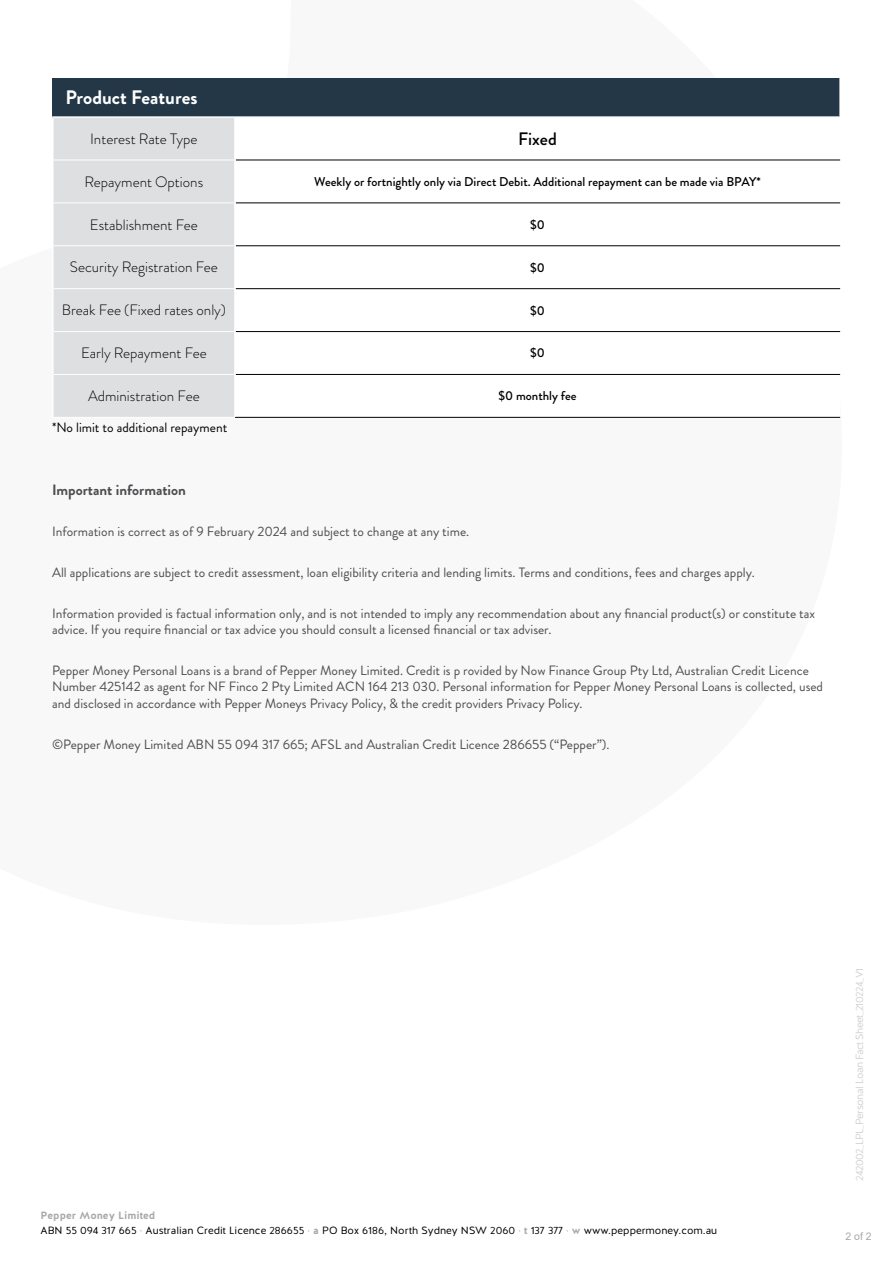
<style>
.page{position:relative;width:893px;height:1263px;background:#fff}
.page>*{position:absolute;margin:0;border:0;box-sizing:border-box;transform-origin:0 0}
.t1{font:700 19.5px "Brandon Grotesque";color:#fff}
.t2{font:500 18px "Brandon Grotesque";color:#000}
.t3{font:300 15px "Brandon Grotesque";color:#000}
.t4{font:700 15px "Brandon Grotesque";color:#4d4d4f}
.t5{font:13.5px/16.2px "Brandon Grotesque";color:#4d4d4f}
.t6{font:13.5px "Brandon Grotesque";color:#000}
.t7{font:500 12.75px "Brandon Grotesque";color:#000}
.t8{font:10.5px/15px "Halis R";color:#000101}
.t9{font:10.5px "Halis R";letter-spacing:-.05em;color:#d1d3d4}
.t10{font:10.5px "Arial";color:#a7a9ac}
.s1{font-weight:700;color:#a7a9ac}
.s2{color:#a7a9ac}
</style>
<div class="page">
<div style="left:53px;top:78px;width:787px;height:39px;background:#233746"></div>
<div style="left:54px;top:118px;width:180px;height:299px;background:#dedfe0"></div>
<svg style="left:236px;top:159px;width:604px;height:258px"></svg>
<hr style="left:236px;top:160px;width:604px;height:1px;background:#000">
<hr style="left:236px;top:203px;width:604px;height:1px;background:#000">
<hr style="left:236px;top:245px;width:604px;height:1px;background:#000">
<hr style="left:236px;top:288px;width:604px;height:1px;background:#000">
<hr style="left:236px;top:331px;width:604px;height:1px;background:#000">
<hr style="left:236px;top:374px;width:604px;height:1px;background:#000">
<hr style="left:235px;top:417px;width:605px;height:1px;background:#000">
<hr style="left:54px;top:160px;width:180px;height:1px;background:#fff">
<hr style="left:54px;top:202px;width:180px;height:1px;background:#fff">
<hr style="left:54px;top:245px;width:180px;height:1px;background:#fff">
<hr style="left:54px;top:288px;width:180px;height:1px;background:#fff">
<hr style="left:54px;top:331px;width:180px;height:1px;background:#fff">
<hr style="left:54px;top:374px;width:180px;height:1px;background:#fff">
<hr style="left:839px;top:78px;width:2px;height:38px;background:#fff">
<hr style="left:52px;top:116px;width:183px;height:2px;background:#fff">
<hr style="left:235px;top:116px;width:606px;height:2px;background:#fff">
<h1 class="t1" style="left:66px;top:84px;width:133px">Product Features</h1>
<p class="t3" style="left:90px;top:128px;width:109px">Interest Rate Type</p>
<h2 class="t2" style="left:518px;top:126px;width:40px">Fixed</h2>
<p class="t3" style="left:85px;top:171px;width:120px">Repayment Options</p>
<p class="t7" style="left:314px;top:173px;width:448px">Weekly or fortnightly only via Direct Debit. Additional repayment can be made via BPAY*</p>
<p class="t3" style="left:90px;top:214px;width:109px">Establishment Fee</p>
<p class="t7" style="left:530px;top:216px;width:16px">$0</p>
<p class="t3" style="left:70px;top:257px;width:149px">Security Registration Fee</p>
<p class="t7" style="left:530px;top:258px;width:16px">$0</p>
<p class="t3" style="left:62px;top:300px;width:166px">Break Fee (Fixed rates only)</p>
<p class="t7" style="left:530px;top:301px;width:16px">$0</p>
<p class="t3" style="left:81px;top:343px;width:127px">Early Repayment Fee</p>
<p class="t7" style="left:530px;top:344px;width:16px">$0</p>
<p class="t3" style="left:88px;top:386px;width:113px">Administration Fee</p>
<p class="t7" style="left:498px;top:387px;width:80px">$0 monthly fee</p>
<p class="t6" style="left:52px;top:418px;width:177px">*No limit to additional repayment</p>
<p class="t4" style="left:52px;top:480px;width:135px">Important information</p>
<p class="t5" style="left:52px;top:524px;width:419px">Information is correct as of 9 February 2024 and subject to change at any time.</p>
<p class="t5" style="left:52px;top:565px;width:704px">All applications are subject to credit assessment, loan eligibility criteria and lending limits. Terms and conditions, fees and charges apply.</p>
<p class="t5" style="left:52px;top:605px;width:764px">Information provided is factual information only, and is not intended to imply any recommendation about any financial product(s) or constitute tax advice. If you require financial or tax advice you should consult a licensed financial or tax adviser.</p>
<p class="t5" style="left:52px;top:663px;width:773px">Pepper Money Personal Loans is a brand of Pepper Money Limited. Credit is p rovided by Now Finance Group Pty Ltd, Australian Credit Licence<br>Number 425142 as agent for NF Finco 2 Pty Limited ACN 164 213 030. Personal information for Pepper Money Personal Loans is collected, used and disclosed in accordance with Pepper Moneys Privacy Policy, &amp; the credit providers Privacy Policy.</p>
<p class="t5" style="left:52px;top:736px;width:559px">©Pepper Money Limited ABN 55 094 317 665; AFSL and Australian Credit Licence 286655 (“Pepper”).</p>
<p class="t8" style="left:40px;top:1208px;width:678px"><span class="s1">Pepper Money Limited<br></span>ABN 55 094 317 665 <span class="s2">·</span> Australian Credit Licence 286655 <span class="s2">·</span> <span class="s1">a</span> PO Box 6186, North Sydney NSW 2060 <span class="s2">·</span> <span class="s1">t</span> 137 377 <span class="s2">·</span> <span class="s1">w</span> www.peppermoney.com.au</p>
<p class="t9" style="left:853px;top:1181px;width:215px;rotate:-90deg">242002_LPL_Personal Loan Fact Sheet_210224_V1</p>
<p class="t10" style="left:845px;top:1229px;width:28px">2 of 2</p>
</div>
